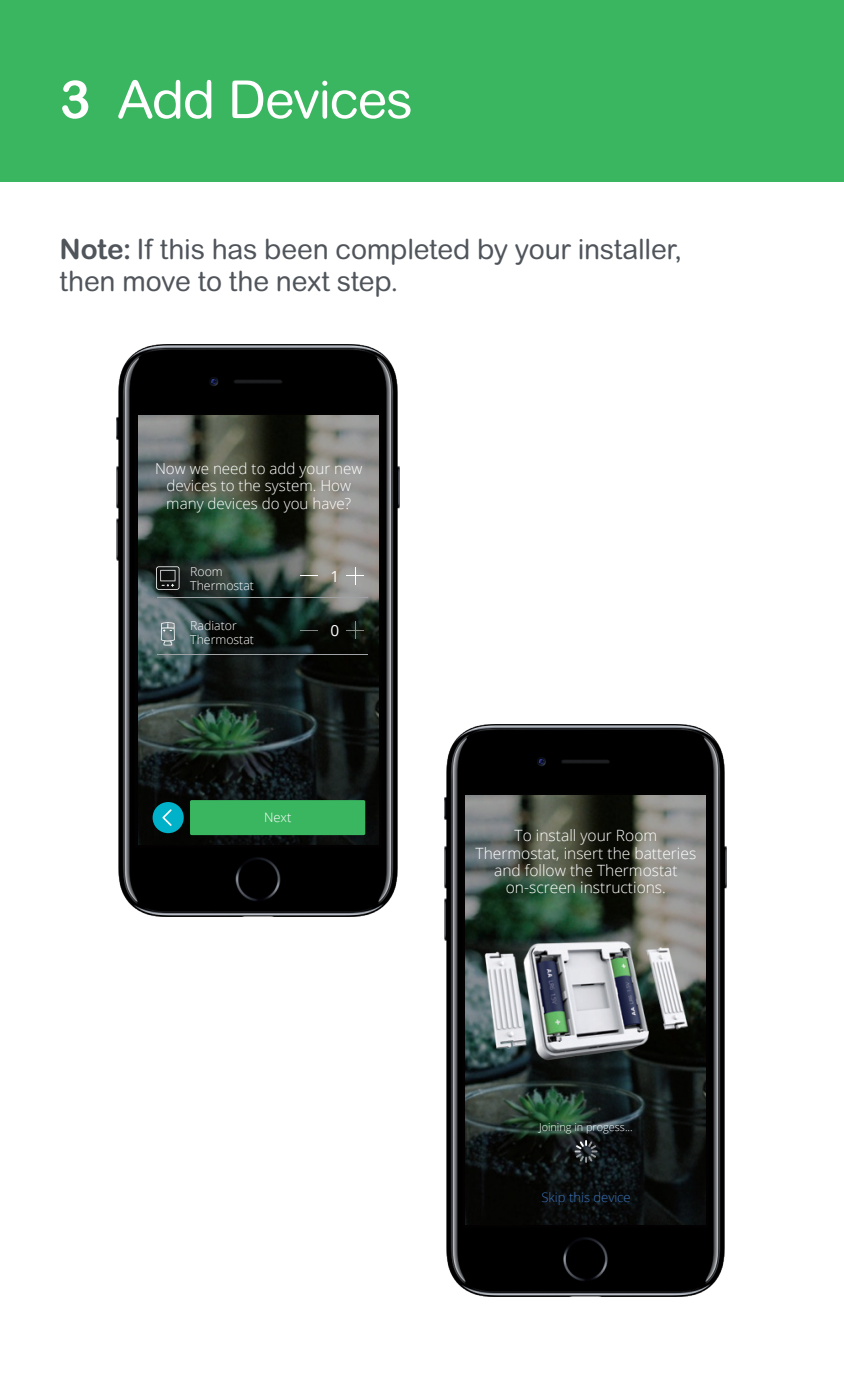
<style>
.page{position:relative;width:844px;height:1389px;background:#fff}
.page>*{position:absolute;margin:0;border:0;box-sizing:border-box;transform-origin:0 0}
.t1{font:52.5px "Arial Rounded MT Std";letter-spacing:-.03em;color:#fff}
.t2{font:28px/31.5px "Arial Rounded MT Std";letter-spacing:-.01em;color:#50555c}
.t3{font:300 15.4px/17.5px "Open Sans";color:#fff;text-align:center}
.t4{font:15.4px "Open Sans";color:#fff}
.t5{font:300 15.05px/17.5px "Open Sans";color:#fff;text-align:center}
.t6{font:300 12.95px "Open Sans";color:#3a72b9}
.t7{font:300 12.95px "Open Sans";color:#fff}
.t8{font:300 12.25px/14.3px "Open Sans";color:#fff}
.t9{font:300 10.85px "Open Sans";color:#fff}
.s1{font-weight:700}
</style>
<div class="page">
<div style="left:0;top:0;width:843px;height:182px;background:#3bb660"></div>
<img style="left:444px;top:725px;width:282px;height:572px">
<svg style="left:465px;top:795px;width:203px;height:429px;background:#2c362f"></svg>
<img style="left:465px;top:928px;width:203px;height:138px">
<svg style="left:574px;top:1140px;width:23px;height:23px"></svg>
<img style="left:668px;top:795px;width:37px;height:429px">
<img style="left:117px;top:345px;width:282px;height:572px">
<svg style="left:138px;top:416px;width:240px;height:429px;background:#333c37"></svg>
<hr style="left:157px;top:598px;width:210px;height:1px;background:#a0a3a6">
<hr style="left:157px;top:654px;width:210px;height:1px;background:#a0a3a6">
<svg style="left:300px;top:575px;width:18px;height:1px"></svg>
<svg style="left:346px;top:567px;width:18px;height:17px"></svg>
<svg style="left:300px;top:630px;width:18px;height:1px"></svg>
<svg style="left:346px;top:621px;width:18px;height:18px"></svg>
<svg style="left:156px;top:566px;width:23px;height:24px"></svg>
<svg style="left:161px;top:622px;width:14px;height:23px"></svg>
<div style="left:190px;top:800px;width:175px;height:35px;background:#3bb660;border-radius:2px"></div>
<div style="left:152px;top:802px;width:32px;height:31px;background:#00b1ca;border-radius:50%"></div>
<svg style="left:162px;top:809px;width:9px;height:17px"></svg>
<h1 class="t1" style="left:60px;top:69px;width:354px"><span class="s1">3</span> Add Devices</h1>
<h2 class="t2" style="left:60px;top:234px;width:623px"><span class="s1">Note:</span> If this has been completed by your installer, then move to the next step.</h2>
<p class="t5" style="left:155px;top:459px;width:209px">Now we need to add your new devices to the system. How many devices do you have?</p>
<p class="t8" style="left:190px;top:564px;width:65px">Room<br>Thermostat</p>
<p class="t4" style="left:330px;top:566px;width:10px">1</p>
<p class="t8" style="left:190px;top:618px;width:65px">Radiator<br>Thermostat</p>
<p class="t4" style="left:330px;top:620px;width:10px">0</p>
<p class="t7" style="left:264px;top:809px;width:29px">Next</p>
<p class="t3" style="left:475px;top:826px;width:222px">To install your Room<br>Thermostat, insert the batteries and follow the Thermostat on-screen instructions.</p>
<p class="t9" style="left:539px;top:1119px;width:95px">Joining in progess...</p>
<p class="t6" style="left:541px;top:1189px;width:91px">Skip this device</p>
</div>
